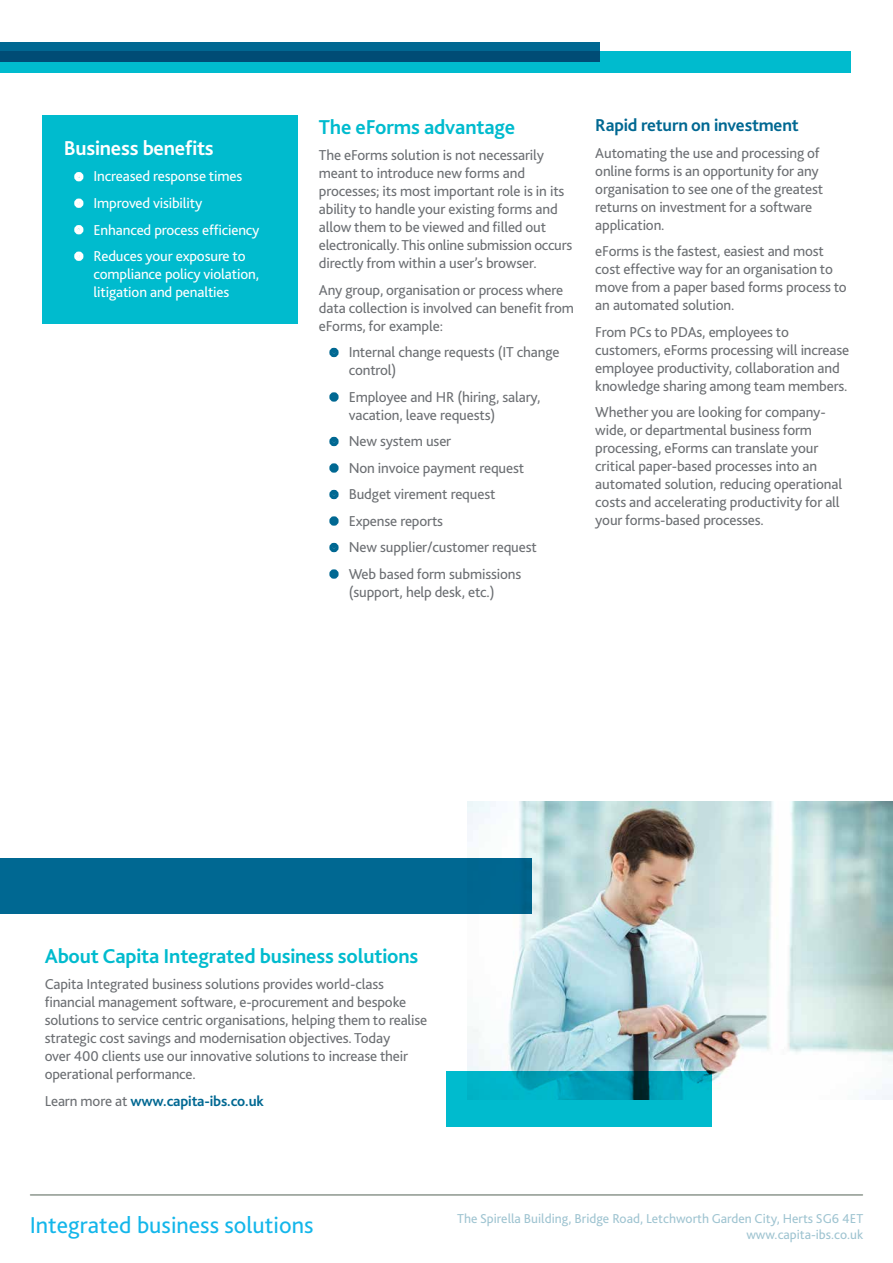
<style>
.page{position:relative;width:893px;height:1263px;background:#fff}
.page>*{position:absolute;margin:0;border:0;box-sizing:border-box;transform-origin:0 0}
.t1{font:24px "Bliss 2";color:#13b6ea}
.t2{font:700 21px "Bliss 2";letter-spacing:-.01em;color:#00bbce}
.t3{font:700 21px "Bliss 2";letter-spacing:-.01em;color:#fff}
.t4{font:700 18px "Bliss 2";letter-spacing:-.01em;color:#006892}
.t5{font:15px/18px "Bliss 2";letter-spacing:-.01em;color:#6c6f73}
.t6{font:15px/18px "Bliss 2";letter-spacing:-.01em;color:#fff}
.t7{font:700 15px "Bliss 2";letter-spacing:-.01em;color:#006892}
.t8{font:13.5px/16.2px "Bliss 2";color:#9fc4d1;text-align:right}
.s1{color:#006892}
.s2{font-weight:400;color:#6c6f73}
</style>
<div class="page">
<div style="left:0;top:51px;width:850px;height:21px;background:#00bbce"></div>
<svg style="left:0;top:43px;width:600px;height:19px;background:#005781"></svg>
<hr style="left:31px;top:1194px;width:831px;height:2px;background:#8d978e">
<div style="left:329px;top:348px;width:10px;height:9px;border:6px solid #006892;border-radius:50%"></div>
<div style="left:329px;top:392px;width:10px;height:10px;border:6px solid #006892;border-radius:50%"></div>
<div style="left:329px;top:437px;width:10px;height:9px;border:6px solid #006892;border-radius:50%"></div>
<div style="left:329px;top:463px;width:10px;height:10px;border:6px solid #006892;border-radius:50%"></div>
<div style="left:329px;top:490px;width:10px;height:9px;border:6px solid #006892;border-radius:50%"></div>
<div style="left:329px;top:516px;width:10px;height:10px;border:6px solid #006892;border-radius:50%"></div>
<div style="left:329px;top:543px;width:10px;height:9px;border:6px solid #006892;border-radius:50%"></div>
<div style="left:329px;top:569px;width:10px;height:10px;border:6px solid #006892;border-radius:50%"></div>
<div style="left:43px;top:115px;width:255px;height:208px;background:#00bbce"></div>
<div style="left:74px;top:172px;width:9px;height:9px;border:6px solid #fff;border-radius:50%"></div>
<div style="left:74px;top:199px;width:9px;height:9px;border:6px solid #fff;border-radius:50%"></div>
<div style="left:74px;top:225px;width:9px;height:9px;border:6px solid #fff;border-radius:50%"></div>
<div style="left:74px;top:252px;width:9px;height:9px;border:6px solid #fff;border-radius:50%"></div>
<img style="left:468px;top:801px;width:425px;height:298px">
<svg style="left:446px;top:1071px;width:266px;height:56px;background:#00adc1"></svg>
<div style="left:0;top:858px;width:531px;height:55px;background:#006892"></div>
<h2 class="t3" style="left:64px;top:135px;width:151px">Business benefits</h2>
<p class="t6" style="left:77px;top:167px;width:167px">• Increased response times</p>
<p class="t6" style="left:77px;top:194px;width:127px">• Improved visibility</p>
<p class="t6" style="left:77px;top:220px;width:184px">• Enhanced process efficiency</p>
<p class="t6" style="left:94px;top:247px;width:167px;text-indent:-17px">• Reduces your exposure to compliance policy violation, litigation and penalties</p>
<h2 class="t2" style="left:319px;top:114px;width:198px">The eForms advantage</h2>
<p class="t5" style="left:319px;top:146px;width:255px">The eForms solution is not necessarily meant to introduce new forms and processes; its most important role is in its ability to handle your existing forms and allow them to be viewed and filled out electronically. This online submission occurs directly from within a user’s browser.</p>
<p class="t5" style="left:319px;top:280px;width:257px">Any group, organisation or process where data collection is involved can benefit from eForms, for example:</p>
<p class="t5" style="left:349px;top:343px;width:212px;text-indent:-17px"><span class="s1">•</span> Internal change requests (IT change control)</p>
<p class="t5" style="left:349px;top:387px;width:193px;text-indent:-17px"><span class="s1">•</span> Employee and HR (hiring, salary, vacation, leave requests)</p>
<p class="t5" style="left:332px;top:432px;width:121px"><span class="s1">•</span> New system user</p>
<p class="t5" style="left:332px;top:458px;width:194px"><span class="s1">•</span> Non invoice payment request</p>
<p class="t5" style="left:332px;top:485px;width:165px"><span class="s1">•</span> Budget virement request</p>
<p class="t5" style="left:332px;top:511px;width:113px"><span class="s1">•</span> Expense reports</p>
<p class="t5" style="left:332px;top:538px;width:207px"><span class="s1">•</span> New supplier/customer request</p>
<p class="t5" style="left:349px;top:564px;width:174px;text-indent:-17px"><span class="s1">•</span> Web based form submissions (support, help desk, etc.)</p>
<p class="t4" style="left:595px;top:114px;width:205px">Rapid return on investment</p>
<p class="t5" style="left:595px;top:143px;width:229px">Automating the use and processing of online forms is an opportunity for any organisation to see one of the greatest returns on investment for a software application.</p>
<p class="t5" style="left:595px;top:242px;width:253px">eForms is the fastest, easiest and most cost effective way for an organisation to move from a paper based forms process to an automated solution.</p>
<p class="t5" style="left:595px;top:322px;width:255px">From PCs to PDAs, employees to customers, eForms processing will increase employee productivity, collaboration and knowledge sharing among team members.</p>
<p class="t5" style="left:595px;top:403px;width:248px">Whether you are looking for company&shy;wide, or departmental business form processing, eForms can translate your critical paper-based processes into an automated solution, reducing operational costs and accelerating productivity for all your forms-based processes.</p>
<h2 class="t2" style="left:45px;top:942px;width:375px">About Capita Integrated business solutions</h2>
<p class="t5" style="left:45px;top:975px;width:384px">Capita Integrated business solutions provides world-class financial management software, e-procurement and bespoke solutions to service centric organisations, helping them to realise strategic cost savings and modernisation objectives. Today<br>over 400 clients use our innovative solutions to increase their operational performance.</p>
<p class="t7" style="left:45px;top:1091px;width:221px"><span class="s2">Learn more at</span> www.capita-ibs.co.uk</p>
<h1 class="t1" style="left:30px;top:1210px;width:285px">Integrated business solutions</h1>
<p class="t8" style="left:457px;top:1210px;width:407px">The Spirella Building, Bridge Road, Letchworth Garden City, Herts SG6 4ET www.capita-ibs.co.uk</p>
</div>
